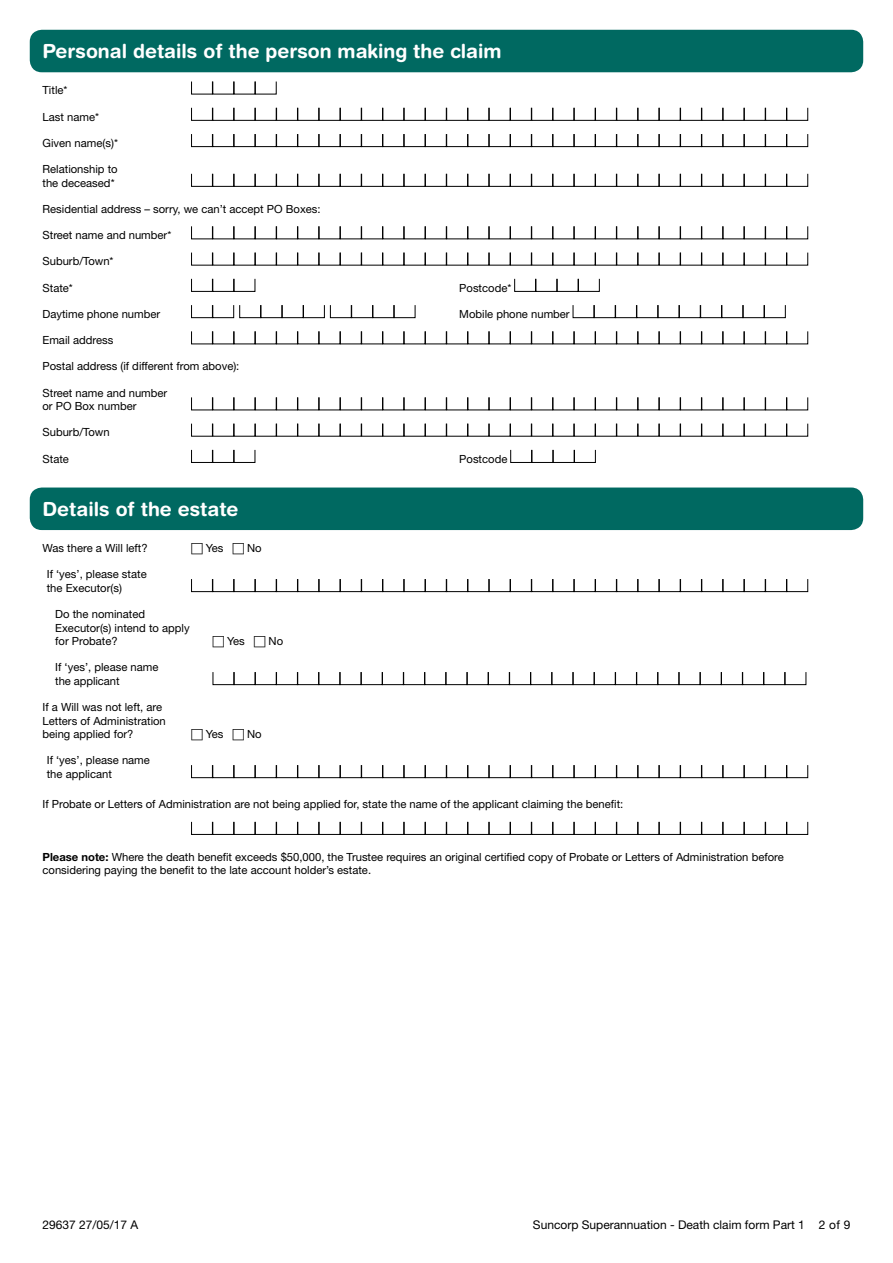
<style>
.page{position:relative;width:893px;height:1263px;background:#fff}
.page>*{position:absolute;margin:0;border:0;box-sizing:border-box;transform-origin:0 0}
.t1{font:700 19.5px "Helvetica Rounded LT Std";color:#fff}
.t2{font:12px "Helvetica Neue LT Std";color:#000}
.t3{font:11.25px/13.5px "Helvetica Neue LT Std";color:#000}
.s1{font-weight:700}
</style>
<div class="page">
<div style="left:30px;top:30px;width:833px;height:42px;background:#006961;border-radius:12px"></div>
<svg style="left:191px;top:81px;width:86px;height:13px"></svg>
<svg style="left:191px;top:107px;width:617px;height:14px"></svg>
<svg style="left:191px;top:134px;width:617px;height:13px"></svg>
<svg style="left:191px;top:173px;width:617px;height:14px"></svg>
<svg style="left:191px;top:226px;width:617px;height:13px"></svg>
<svg style="left:191px;top:252px;width:617px;height:13px"></svg>
<svg style="left:191px;top:278px;width:64px;height:14px"></svg>
<svg style="left:514px;top:278px;width:86px;height:14px"></svg>
<svg style="left:191px;top:305px;width:224px;height:13px"></svg>
<svg style="left:573px;top:305px;width:213px;height:13px"></svg>
<svg style="left:191px;top:331px;width:617px;height:13px"></svg>
<svg style="left:191px;top:397px;width:617px;height:13px"></svg>
<svg style="left:191px;top:423px;width:617px;height:14px"></svg>
<svg style="left:191px;top:449px;width:64px;height:14px"></svg>
<svg style="left:510px;top:449px;width:86px;height:14px"></svg>
<div style="left:30px;top:487px;width:833px;height:43px;background:#006961;border-radius:12px"></div>
<svg style="left:191px;top:579px;width:617px;height:13px"></svg>
<svg style="left:213px;top:672px;width:593px;height:13px"></svg>
<svg style="left:191px;top:765px;width:617px;height:13px"></svg>
<svg style="left:191px;top:821px;width:617px;height:14px"></svg>
<h1 class="t1" style="left:43px;top:39px;width:461px">Personal details of the person making the claim</h1>
<p class="t3" style="left:43px;top:83px;width:26px">Title*</p>
<p class="t3" style="left:43px;top:110px;width:58px">Last name*</p>
<p class="t3" style="left:43px;top:136px;width:77px">Given name(s)*</p>
<p class="t3" style="left:43px;top:162px;width:77px">Relationship to the deceased*</p>
<p class="t3" style="left:43px;top:202px;width:280px">Residential address – sorry, we can’t accept PO Boxes:</p>
<p class="t3" style="left:43px;top:228px;width:130px">Street name and number*</p>
<p class="t3" style="left:43px;top:254px;width:73px">Suburb/Town*</p>
<p class="t3" style="left:43px;top:281px;width:32px">State*</p>
<p class="t3" style="left:459px;top:281px;width:54px">Postcode*</p>
<p class="t3" style="left:43px;top:307px;width:119px">Daytime phone number</p>
<p class="t3" style="left:459px;top:307px;width:112px">Mobile phone number</p>
<p class="t3" style="left:43px;top:333px;width:72px">Email address</p>
<p class="t3" style="left:43px;top:359px;width:198px">Postal address (if different from above):</p>
<p class="t3" style="left:43px;top:386px;width:126px">Street name and number or PO Box number</p>
<p class="t3" style="left:43px;top:425px;width:69px">Suburb/Town</p>
<p class="t3" style="left:43px;top:452px;width:28px">State</p>
<p class="t3" style="left:459px;top:452px;width:50px">Postcode</p>
<h1 class="t1" style="left:43px;top:497px;width:197px">Details of the estate</h1>
<p class="t3" style="left:43px;top:541px;width:107px">Was there a Will left?</p>
<p class="t3" style="left:206px;top:541px;width:19px">Yes</p>
<p class="t3" style="left:247px;top:541px;width:16px">No</p>
<p class="t3" style="left:47px;top:567px;width:102px">If ‘yes’, please state the Executor(s)</p>
<p class="t3" style="left:55px;top:607px;width:136px">Do the nominated<br>Executor(s) intend to apply for Probate?</p>
<p class="t3" style="left:227px;top:634px;width:19px">Yes</p>
<p class="t3" style="left:269px;top:634px;width:16px">No</p>
<p class="t3" style="left:55px;top:660px;width:105px">If ‘yes’, please name the applicant</p>
<p class="t3" style="left:43px;top:700px;width:125px">If a Will was not left, are<br>Letters of Administration being applied for?</p>
<p class="t3" style="left:206px;top:727px;width:19px">Yes</p>
<p class="t3" style="left:247px;top:727px;width:16px">No</p>
<p class="t3" style="left:47px;top:753px;width:105px">If ‘yes’, please name the applicant</p>
<p class="t3" style="left:43px;top:797px;width:582px">If Probate or Letters of Administration are not being applied for, state the name of the applicant claiming the benefit:</p>
<p class="t3" style="left:43px;top:850px;width:743px"><span class="s1">Please note:</span> Where the death benefit exceeds $50,000, the Trustee requires an original certified copy of Probate or Letters of Administration before considering paying the benefit to the late account holder’s estate.</p>
<p class="t2" style="left:43px;top:1217px;width:97px">29637 27/05/17 A</p>
<p class="t2" style="left:533px;top:1217px;width:319px">Suncorp Superannuation - Death claim form Part 1 2 of 9</p>
</div>
